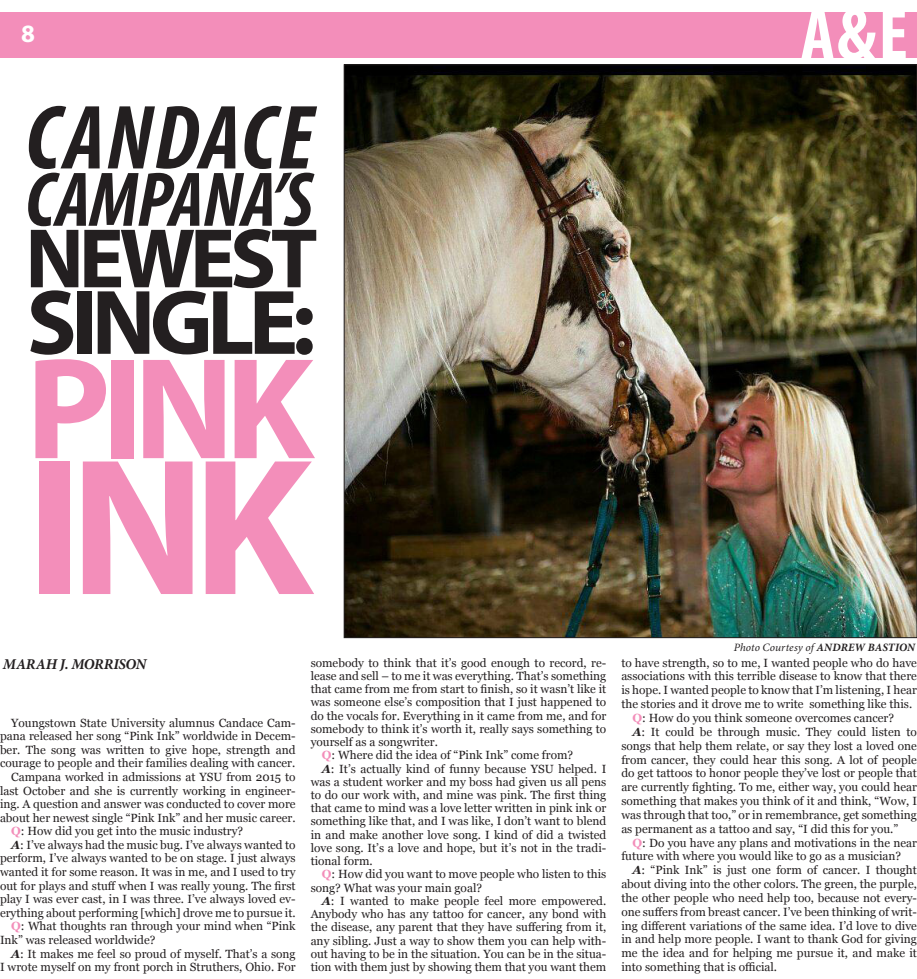
<style>
.page{position:relative;width:917px;height:979px;background:#fff}
.page>*{position:absolute;margin:0;border:0;box-sizing:border-box;transform-origin:0 0}
.t1{font:700 196.5px "Myriad Pro";color:#f38eba}
.t2{font:700 145.62px "Myriad Pro";color:#f38eba}
.t3{font:700 92.62px "Myriad Pro";letter-spacing:-.06em;color:#231f20}
.t4{font:italic 700 condensed 92px "Myriad Pro";letter-spacing:.02em;color:#231f20}
.t5{font:700 85.12px "Myriad Pro";letter-spacing:-.06em;color:#231f20}
.t6{font:italic 700 condensed 78.12px "Myriad Pro";letter-spacing:-.01em;color:#231f20}
.Small_Headline{font:700 condensed 75px "Myriad Pro";color:#fff}
.Small_Headline-2{font:700 25px "Myriad Pro";color:#fff}
.t7{font:italic 700 15px "Minion Pro";letter-spacing:-.01em;color:#231f20}
.t8{font:11.88px/13.2px "Georgia";color:#231f20;text-align:justify}
.t9{font:italic 11.25px "Minion Pro";letter-spacing:.005em;color:#231f20}
.s1{font-weight:700;color:#f38eba}
.s2{font-weight:700;font-style:italic}
.s3{font-weight:700}
</style>
<div class="page">
<div style="left:0;top:12px;width:917px;height:45px;background:#f38eba"></div>
<img style="left:346px;top:66px;width:569px;height:570px">
<p class="Small_Headline-2" style="left:21px;top:17px;width:15px">8</p>
<p class="t4" style="left:25px;top:80px;width:290px">CANDACE</p>
<p class="t6" style="left:25px;top:151px;width:289px">CAMPANA’S</p>
<p class="t5" style="left:25px;top:203px;width:294px">NEWEST</p>
<p class="t3" style="left:27px;top:262px;width:290px">SINGLE:</p>
<p class="t2" style="left:26px;top:314px;width:290px">PINK</p>
<p class="t1" style="left:27px;top:400px;width:288px">INK</p>
<p class="Small_Headline" style="left:800px;top:-12px;width:109px">A&amp;E</p>
<p class="t7" style="left:3px;top:653px;width:145px">MARAH J. MORRISON</p>
<p class="t8" style="left:0;top:716px;width:297px;line-height:13.6px;text-indent:11px">Youngstown State University alumnus Candace Cam&shy;pana released her song “Pink Ink” worldwide in Decem&shy;ber. The song was written to give hope, strength and courage to people and their families dealing with cancer.</p>
<p class="t8" style="left:0;top:770px;width:297px;line-height:13.6px;text-indent:11px">Campana worked in admissions at YSU from 2015 to last October and she is currently working in engineer&shy;ing. A question and answer was conducted to cover more about her newest single “Pink Ink” and her music career.</p>
<p class="t8" style="left:11px;top:825px;width:234px"><span class="s1">Q</span>: How did you get into the music industry?</p>
<p class="t8" style="left:0;top:838px;width:297px;line-height:13.6px;text-indent:11px"><span class="s2">A</span>: I’ve always had the music bug. I’ve always wanted to perform, I’ve always wanted to be on stage. I just always wanted it for some reason. It was in me, and I used to try out for plays and stuff when I was really young. The first play I was ever cast, in I was three. I’ve always loved ev&shy;erything about performing [which] drove me to pursue it.</p>
<p class="t8" style="left:0;top:919px;width:297px;line-height:13.6px;text-indent:11px"><span class="s1">Q</span>: What thoughts ran through your mind when “Pink<br>Ink” was released worldwide?</p>
<p class="t8" style="left:0;top:947px;width:297px;line-height:13.6px;text-align:right"><span class="s2">A</span>: It makes me feel so proud of myself. That’s a song<br>I wrote myself on my front porch in Struthers, Ohio. For</p>
<p class="t8" style="left:311px;top:656px;width:297px">somebody to think that it’s good enough to record, re&shy;lease and sell – to me it was everything. That’s something that came from me from start to finish, so it wasn’t like it was someone else’s composition that I just happened to do the vocals for. Everything in it came from me, and for somebody to think it’s worth it, really says something to yourself as a songwriter.</p>
<p class="t8" style="left:322px;top:749px;width:253px"><span class="s1">Q</span>: Where did the idea of “Pink Ink” come from?</p>
<p class="t8" style="left:311px;top:762px;width:297px;text-indent:11px"><span class="s2">A</span>: It’s actually kind of funny because YSU helped. I was a student worker and my boss had given us all pens to do our work with, and mine was pink. The first thing that came to mind was a love letter written in pink ink or something like that, and I was like, I don’t want to blend in and make another love song. I kind of did a twisted love song. It’s a love and hope, but it’s not in the tradi&shy;tional form.</p>
<p class="t8" style="left:311px;top:868px;width:297px;text-indent:11px"><span class="s1">Q</span>: How did you want to move people who listen to this song? What was your main goal?</p>
<p class="t8" style="left:311px;top:894px;width:297px;text-indent:11px"><span class="s2">A</span>: I wanted to make people feel more empowered.<br>Anybody who has any tattoo for cancer, any bond with the disease, any parent that they have suffering from it, any sibling. Just a way to show them you can help with&shy;out having to be in the situation. You can be in the situa&shy;tion with them just by showing them that you want them</p>
<p class="t9" style="left:734px;top:639px;width:183px">Photo Courtesy of <span class="s3">ANDREW BASTION</span></p>
<p class="t8" style="left:621px;top:656px;width:297px;line-height:13.9px">to have strength, so to me, I wanted people who do have associations with this terrible disease to know that there is hope. I wanted people to know that I’m listening, I hear the stories and it drove me to write something like this.</p>
<p class="t8" style="left:632px;top:711px;width:263px"><span class="s1">Q</span>: How do you think someone overcomes cancer?</p>
<p class="t8" style="left:621px;top:725px;width:297px;line-height:13.9px;text-indent:11px"><span class="s2">A</span>: It could be through music. They could listen to songs that help them relate, or say they lost a loved one from cancer, they could hear this song. A lot of people do get tattoos to honor people they’ve lost or people that are currently fighting. To me, either way, you could hear something that makes you think of it and think, “Wow, I was through that too,” or in remembrance, get something as permanent as a tattoo and say, “I did this for you.”</p>
<p class="t8" style="left:621px;top:836px;width:297px;line-height:13.9px;text-indent:11px"><span class="s1">Q</span>: Do you have any plans and motivations in the near future with where you would like to go as a musician?</p>
<p class="t8" style="left:621px;top:863px;width:297px;line-height:13.9px;text-indent:11px"><span class="s2">A</span>: “Pink Ink” is just one form of cancer. I thought about diving into the other colors. The green, the purple, the other people who need help too, because not every&shy;one suffers from breast cancer. I’ve been thinking of writ&shy;ing different variations of the same idea. I’d love to dive in and help more people. I want to thank God for giving me the idea and for helping me pursue it, and make it into something that is official.</p>
</div>
